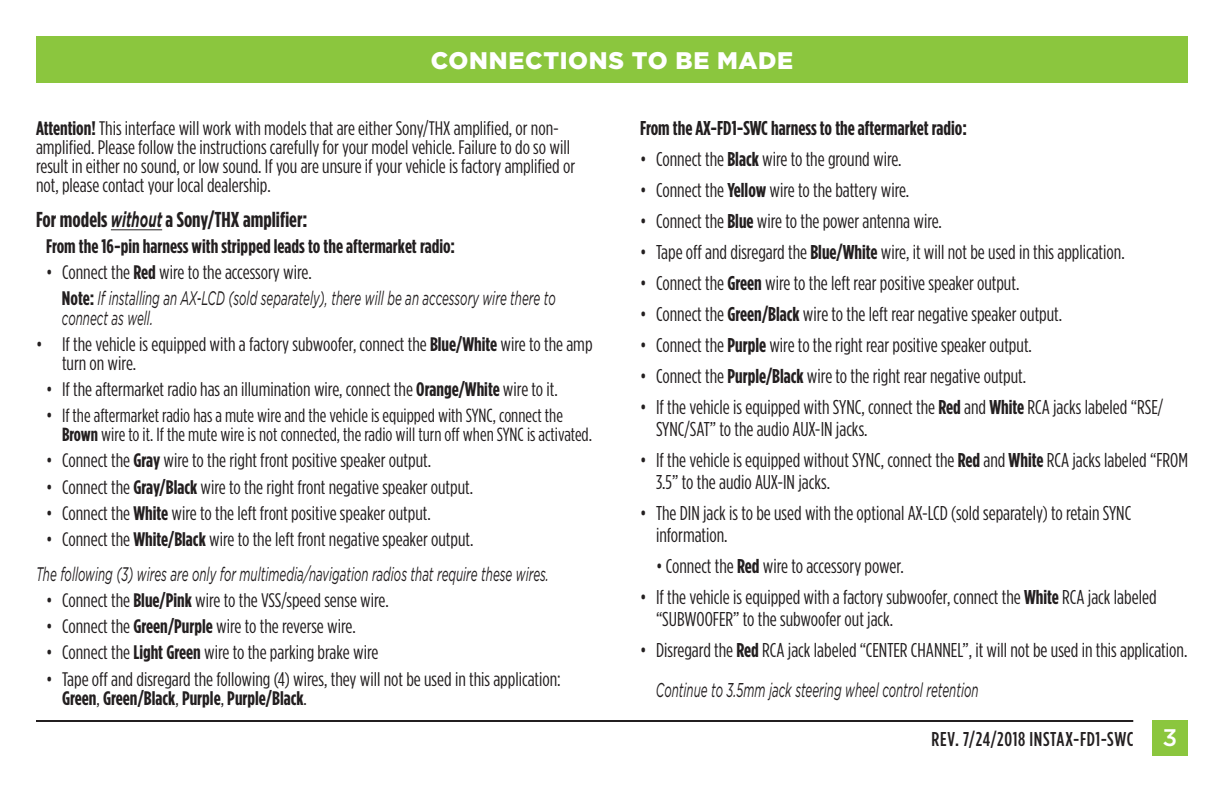
<style>
.page{position:relative;width:1224px;height:792px;background:#fff}
.page>*{position:absolute;margin:0;border:0;box-sizing:border-box;transform-origin:0 0}
.t1{font:900 24px "Gotham";letter-spacing:.03em;color:#fff}
.t2{font:700 21.6px "Gotham Condensed";color:#231f20}
.t3{font:20px/22px "Gotham Condensed";color:#231f20}
.t4{font:italic 20px "Gotham";color:#231f20;scale:.58 1}
.t5{font:700 20px "Gotham Condensed";color:#231f20}
.t6{font:500 20px "Gotham Condensed";letter-spacing:.03em;color:#231f20}
.t7{font:19.6px/19.2px "Gotham Condensed";color:#231f20}
.t8{font:italic 19.6px/19.2px "Gotham";color:#231f20;scale:.59 1}
.t9{font:700 19.6px "Gotham Condensed";color:#231f20}
.t10{font:19px/19.2px "Gotham Condensed";color:#231f20}
.s1{font-weight:700}
.s2{font-family:"Gotham";font-style:italic}
.s3{font-family:"Gotham Condensed";font-weight:700;font-style:normal}
.s4{font-size:19.6px}
.s5{font-family:"Gotham";font-size:24px;color:#fff}
</style>
<div class="page">
<div style="left:36px;top:36px;width:1152px;height:46px;background:#8bc63e"></div>
<div style="left:1152px;top:720px;width:36px;height:36px;background:#8bc63e"></div>
<hr style="left:36px;top:720px;width:1097px;height:2px;background:#231f20">
<hr style="left:111px;top:229px;width:51px;height:1px;background:#231f20">
<p class="t1" style="left:431px;top:46px;width:364px">CONNECTIONS TO BE MADE</p>
<p class="t7" style="left:36px;top:118px;width:541px"><span class="s1">Attention!</span> This interface will work with models that are either Sony/THX amplified, or non&shy;amplified. Please follow the instructions carefully for your model vehicle. Failure to do so will result in either no sound, or low sound. If you are unsure if your vehicle is factory amplified or not, please contact your local dealership.</p>
<p class="t2" style="left:36px;top:207px;width:273px">For models <span class="s2">without</span> a Sony/THX amplifier:</p>
<p class="t9" style="left:46px;top:235px;width:411px">From the 16-pin harness with stripped leads to the aftermarket radio:</p>
<p class="t7" style="left:46px;top:263px;width:267px">• Connect the <span class="s1">Red</span> wire to the accessory wire.</p>
<p class="t8" style="left:62px;top:289px;width:838px"><span class="s3">Note:</span> If installing an AX-LCD (sold separately), there will be an accessory wire there to connect as well.</p>
<p class="t7" style="left:62px;top:334px;width:532px;text-indent:-26px">• If the vehicle is equipped with a factory subwoofer, connect the <span class="s1">Blue/White</span> wire to the amp turn on wire.</p>
<p class="t7" style="left:46px;top:379px;width:513px">• If the aftermarket radio has an illumination wire, connect the <span class="s1">Orange/White</span> wire to it.</p>
<p class="t10" style="left:62px;top:406px;width:532px;text-indent:-16px"><span class="s4">•</span> If the aftermarket radio has a mute wire and the vehicle is equipped with SYNC, connect the<br><span class="s1">Brown</span> wire to it. If the mute wire is not connected, the radio will turn off when SYNC is activated<span class="s4">.</span></p>
<p class="t7" style="left:46px;top:451px;width:387px">• Connect the <span class="s1">Gray</span> wire to the right front positive speaker output.</p>
<p class="t7" style="left:46px;top:477px;width:429px">• Connect the <span class="s1">Gray/Black</span> wire to the right front negative speaker output.</p>
<p class="t7" style="left:46px;top:503px;width:386px">• Connect the <span class="s1">White</span> wire to the left front positive speaker output.</p>
<p class="t7" style="left:46px;top:529px;width:429px">• Connect the <span class="s1">White/Black</span> wire to the left front negative speaker output.</p>
<p class="t8" style="left:36px;top:564px;width:871px">The following (3) wires are only for multimedia/navigation radios that require these wires.</p>
<p class="t7" style="left:46px;top:590px;width:344px">• Connect the <span class="s1">Blue/Pink</span> wire to the VSS/speed sense wire.</p>
<p class="t7" style="left:46px;top:616px;width:311px">• Connect the <span class="s1">Green/Purple</span> wire to the reverse wire.</p>
<p class="t7" style="left:46px;top:643px;width:334px">• Connect the <span class="s1">Light Green</span> wire to the parking brake wire</p>
<p class="t7" style="left:62px;top:669px;width:500px;text-indent:-16px">• Tape off and disregard the following (4) wires, they will not be used in this application:<br><span class="s1">Green</span>, <span class="s1">Green/Black</span>, <span class="s1">Purple</span>, <span class="s1">Purple/Black</span>.</p>
<p class="t5" style="left:640px;top:117px;width:328px">From the AX-FD1-SWC harness to the aftermarket radio:</p>
<p class="t3" style="left:640px;top:148px;width:263px">• Connect the <span class="s1">Black</span> wire to the ground wire.</p>
<p class="t3" style="left:640px;top:179px;width:271px">• Connect the <span class="s1">Yellow</span> wire to the battery wire.</p>
<p class="t3" style="left:640px;top:210px;width:304px">• Connect the <span class="s1">Blue</span> wire to the power antenna wire.</p>
<p class="t3" style="left:640px;top:241px;width:486px">• Tape off and disregard the <span class="s1">Blue/White</span> wire, it will not be used in this application.</p>
<p class="t3" style="left:640px;top:272px;width:381px">• Connect the <span class="s1">Green</span> wire to the left rear positive speaker output.</p>
<p class="t3" style="left:640px;top:303px;width:424px">• Connect the <span class="s1">Green/Black</span> wire to the left rear negative speaker output.</p>
<p class="t3" style="left:640px;top:334px;width:393px">• Connect the <span class="s1">Purple</span> wire to the right rear positive speaker output.</p>
<p class="t3" style="left:640px;top:365px;width:388px">• Connect the <span class="s1">Purple/Black</span> wire to the right rear negative output.</p>
<p class="t3" style="left:656px;top:396px;width:509px;text-indent:-16px">• If the vehicle is equipped with SYNC, connect the <span class="s1">Red</span> and <span class="s1">White</span> RCA jacks labeled “RSE/<br>SYNC/SAT” to the audio AUX-IN jacks.</p>
<p class="t3" style="left:656px;top:449px;width:534px;text-indent:-16px">• If the vehicle is equipped without SYNC, connect the <span class="s1">Red</span> and <span class="s1">White</span> RCA jacks labeled “FROM<br>3.5” to the audio AUX-IN jacks.</p>
<p class="t3" style="left:656px;top:502px;width:477px;text-indent:-16px">• The DIN jack is to be used with the optional AX-LCD (sold separately) to retain SYNC information.</p>
<p class="t3" style="left:656px;top:555px;width:249px">• Connect the <span class="s1">Red</span> wire to accessory power.</p>
<p class="t3" style="left:656px;top:586px;width:502px;text-indent:-16px">• If the vehicle is equipped with a factory subwoofer, connect the <span class="s1">White</span> RCA jack labeled “SUBWOOFER” to the subwoofer out jack.</p>
<p class="t3" style="left:640px;top:639px;width:549px">• Disregard the <span class="s1">Red</span> RCA jack labeled “CENTER CHANNEL”, it will not be used in this application.</p>
<p class="t4" style="left:656px;top:679px;width:558px">Continue to 3.5mm jack steering wheel control retention</p>
<p class="t6" style="left:932px;top:728px;width:247px">REV. 7/24/2018 INSTAX-FD1-SWC <span class="s5">3</span></p>
</div>
